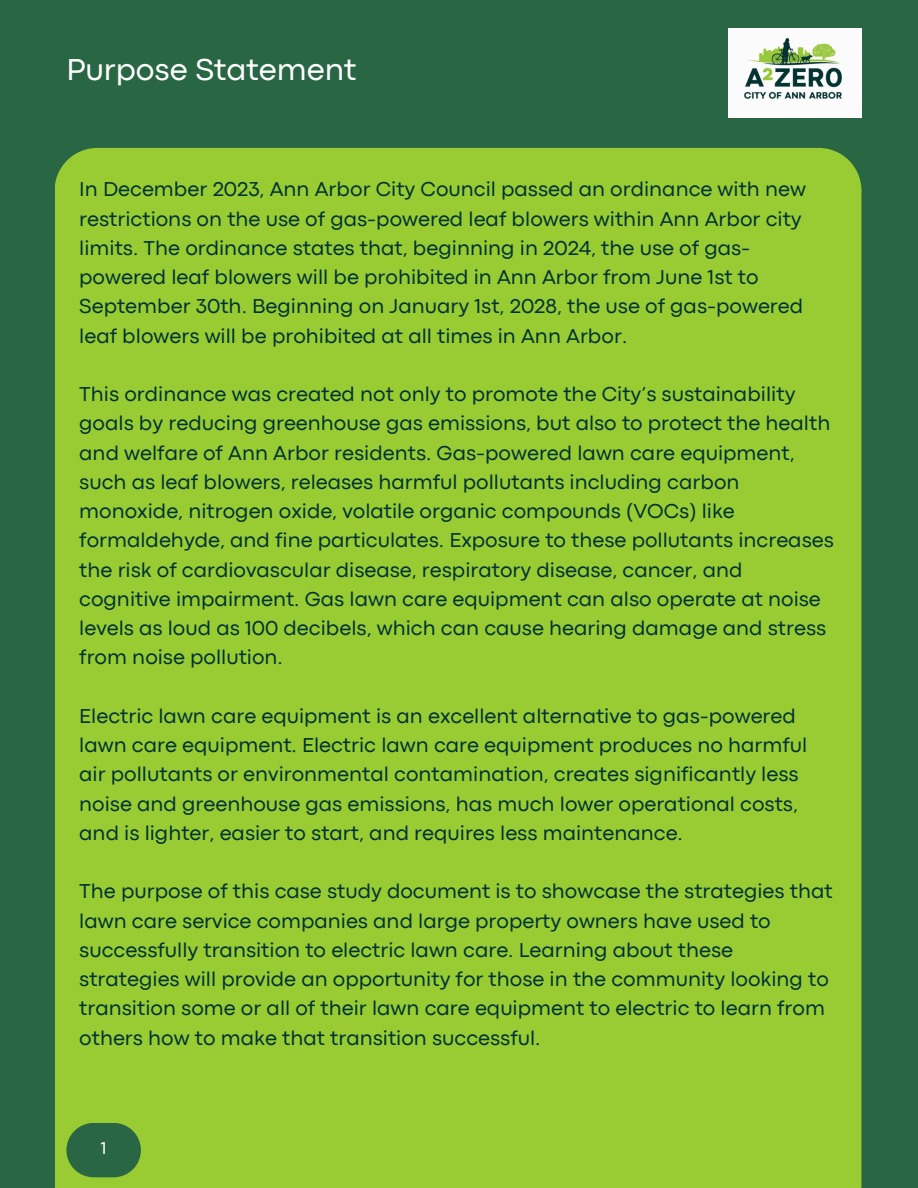
<style>
.page{position:relative;width:918px;height:1188px;background:#296643}
.page>*{position:absolute;margin:0;border:0;box-sizing:border-box;transform-origin:0 0}
.t1{font:31.5px "Codec Pro";color:#fff}
.t2{font:21px/29.2px "Codec Pro";color:#033}
.t3{font:18px "Codec Pro";color:#fff}
</style>
<div class="page">
<div style="left:55px;top:148px;width:806px;height:1040px;background:#9c3"></div>
<img style="left:729px;top:29px;width:133px;height:89px">
<div style="left:66px;top:1123px;width:75px;height:54px;background:#296643;border-radius:27px"></div>
<p class="t1" style="left:66px;top:59px;width:292px">Purpose Statement</p>
<h1 class="t2" style="left:79px;top:176px;width:728px">In December 2023, Ann Arbor City Council passed an ordinance with new restrictions on the use of gas-powered leaf blowers within Ann Arbor city limits. The ordinance states that, beginning in 2024, the use of gas&shy;powered leaf blowers will be prohibited in Ann Arbor from June 1st to September 30th. Beginning on January 1st, 2028, the use of gas-powered leaf blowers will be prohibited at all times in Ann Arbor.</h1>
<p class="t2" style="left:79px;top:381px;width:756px">This ordinance was created not only to promote the City’s sustainability goals by reducing greenhouse gas emissions, but also to protect the health and welfare of Ann Arbor residents. Gas-powered lawn care equipment, such as leaf blowers, releases harmful pollutants including carbon monoxide, nitrogen oxide, volatile organic compounds (VOCs) like formaldehyde, and fine particulates. Exposure to these pollutants increases the risk of cardiovascular disease, respiratory disease, cancer, and cognitive impairment. Gas lawn care equipment can also operate at noise levels as loud as 100 decibels, which can cause hearing damage and stress from noise pollution.</p>
<p class="t2" style="left:79px;top:703px;width:730px">Electric lawn care equipment is an excellent alternative to gas-powered lawn care equipment. Electric lawn care equipment produces no harmful air pollutants or environmental contamination, creates significantly less noise and greenhouse gas emissions, has much lower operational costs, and is lighter, easier to start, and requires less maintenance.</p>
<p class="t2" style="left:79px;top:878px;width:755px">The purpose of this case study document is to showcase the strategies that lawn care service companies and large property owners have used to successfully transition to electric lawn care. Learning about these strategies will provide an opportunity for those in the community looking to transition some or all of their lawn care equipment to electric to learn from others how to make that transition successful.</p>
<p class="t3" style="left:101px;top:1142px;width:7px">1</p>
</div>
